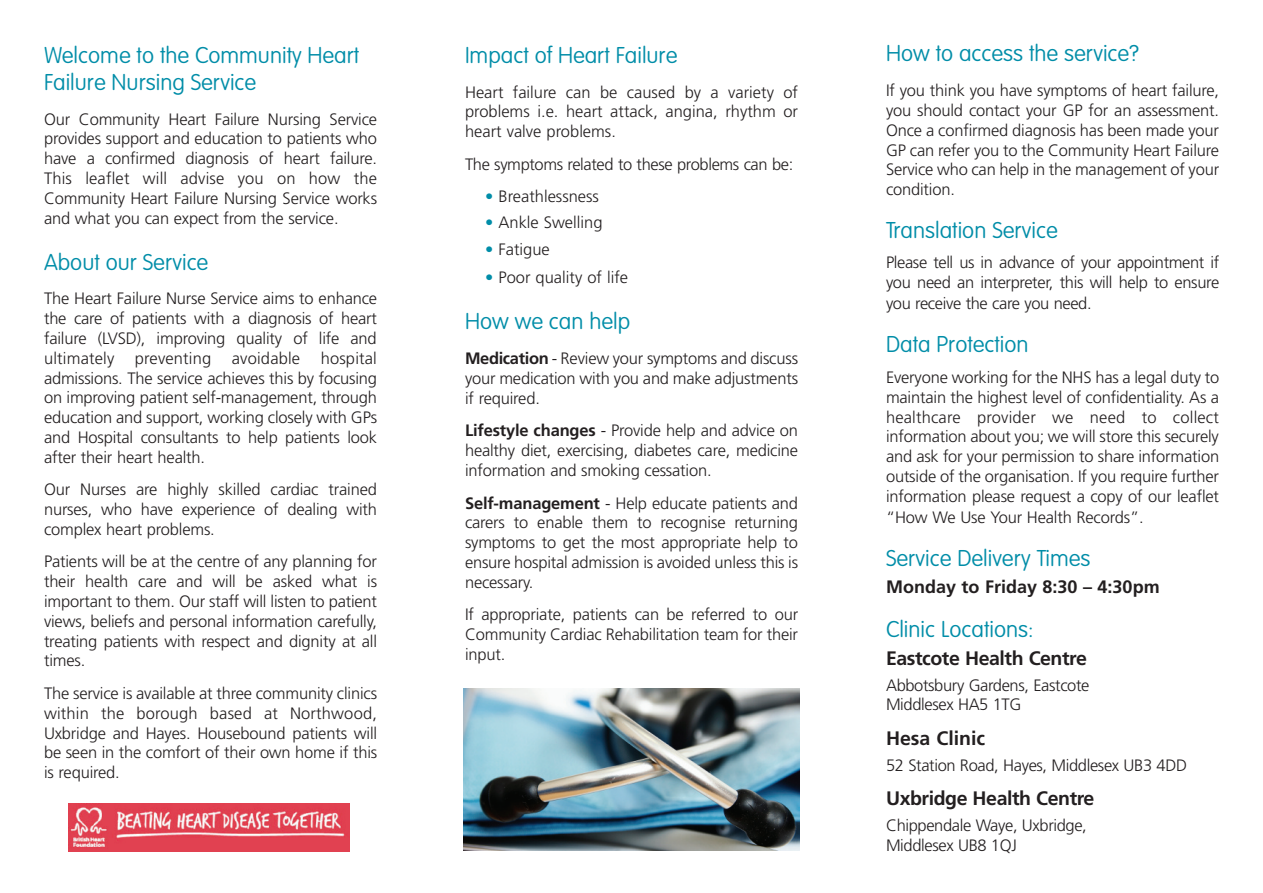
<style>
.page{position:relative;width:1263px;height:893px;background:#fff}
.page>*{position:absolute;margin:0;border:0;box-sizing:border-box;transform-origin:0 0}
.t1{font:100 22.5px/27px "VAG Rounded";color:#008da8}
.t2{font:700 19.5px "Frutiger";letter-spacing:-.02em;color:#231f20}
.t3{font:700 19.5px "Frutiger";color:#231f20}
.t4{font:700 18px "Frutiger";color:#231f20}
.t5{font:300 16.5px/19.8px "Frutiger";letter-spacing:-.01em;color:#231f20;text-align:justify}
.s1{font-weight:400;color:#008da8}
.s2{font-weight:700}
</style>
<div class="page">
<img style="left:69px;top:803px;width:280px;height:49px">
<img style="left:463px;top:689px;width:336px;height:161px">
<h1 class="t1" style="left:44px;top:43px;width:317px">Welcome to the Community Heart<br>Failure Nursing Service</h1>
<p class="t5" style="left:44px;top:110px;width:335px">Our Community Heart Failure Nursing Service provides support and education to patients who have a confirmed diagnosis of heart failure.<br>This leaflet will advise you on how the Community Heart Failure Nursing Service works and what you can expect from the service.</p>
<h1 class="t1" style="left:44px;top:250px;width:166px">About our Service</h1>
<p class="t5" style="left:44px;top:290px;width:335px">The Heart Failure Nurse Service aims to enhance the care of patients with a diagnosis of heart failure (LVSD), improving quality of life and ultimately preventing avoidable hospital admissions. The service achieves this by focusing on improving patient self-management, through education and support, working closely with GPs and Hospital consultants to help patients look after their heart health.</p>
<p class="t5" style="left:44px;top:481px;width:335px">Our Nurses are highly skilled cardiac trained nurses, who have experience of dealing with complex heart problems.</p>
<p class="t5" style="left:44px;top:553px;width:335px">Patients will be at the centre of any planning for their health care and will be asked what is important to them. Our staff will listen to patient views, beliefs and personal information carefully, treating patients with respect and dignity at all times.</p>
<p class="t5" style="left:44px;top:685px;width:335px">The service is available at three community clinics within the borough based at Northwood, Uxbridge and Hayes. Housebound patients will be seen in the comfort of their own home if this is required.</p>
<h1 class="t1" style="left:465px;top:43px;width:214px">Impact of Heart Failure</h1>
<p class="t5" style="left:465px;top:83px;width:335px">Heart failure can be caused by a variety of problems i.e. heart attack, angina, rhythm or heart valve problems.</p>
<p class="t5" style="left:465px;top:155px;width:330px">The symptoms related to these problems can be:</p>
<p class="t5" style="left:485px;top:188px;width:115px"><span class="s1">•</span> Breathlessness</p>
<p class="t5" style="left:485px;top:214px;width:119px"><span class="s1">•</span> Ankle Swelling</p>
<p class="t5" style="left:485px;top:240px;width:66px"><span class="s1">•</span> Fatigue</p>
<p class="t5" style="left:485px;top:269px;width:145px"><span class="s1">•</span> Poor quality of life</p>
<h1 class="t1" style="left:465px;top:310px;width:167px">How we can help</h1>
<p class="t5" style="left:465px;top:350px;width:335px"><span class="s2">Medication</span> - Review your symptoms and discuss your medication with you and make adjustments if required.</p>
<p class="t5" style="left:465px;top:422px;width:335px"><span class="s2">Lifestyle changes</span> - Provide help and advice on healthy diet, exercising, diabetes care, medicine information and smoking cessation.</p>
<p class="t5" style="left:465px;top:494px;width:335px"><span class="s2">Self-management</span> - Help educate patients and carers to enable them to recognise returning symptoms to get the most appropriate help to ensure hospital admission is avoided unless this is necessary.</p>
<p class="t5" style="left:465px;top:606px;width:335px">If appropriate, patients can be referred to our Community Cardiac Rehabilitation team for their input.</p>
<h1 class="t1" style="left:886px;top:42px;width:255px">How to access the service?</h1>
<p class="t5" style="left:886px;top:82px;width:335px">If you think you have symptoms of heart failure, you should contact your GP for an assessment.<br>Once a confirmed diagnosis has been made your GP can refer you to the Community Heart Failure Service who can help in the management of your condition.</p>
<h1 class="t1" style="left:886px;top:218px;width:173px">Translation Service</h1>
<p class="t5" style="left:886px;top:254px;width:335px;line-height:20.4px">Please tell us in advance of your appointment if you need an interpreter, this will help to ensure you receive the care you need.</p>
<h1 class="t1" style="left:886px;top:333px;width:144px">Data Protection</h1>
<p class="t5" style="left:886px;top:368px;width:335px">Everyone working for the NHS has a legal duty to maintain the highest level of confidentiality. As a healthcare provider we need to collect information about you; we will store this securely and ask for your permission to share information outside of the organisation. If you require further information please request a copy of our leaflet “How We Use Your Health Records”.</p>
<h1 class="t1" style="left:886px;top:546px;width:206px">Service Delivery Times</h1>
<p class="t4" style="left:886px;top:580px;width:275px">Monday to Friday 8:30 – 4:30pm</p>
<h1 class="t1" style="left:886px;top:617px;width:149px">Clinic Locations:</h1>
<p class="t2" style="left:886px;top:651px;width:202px">Eastcote Health Centre</p>
<p class="t5" style="left:886px;top:676px;width:205px">Abbotsbury Gardens, Eastcote<br>Middlesex HA5 1TG</p>
<p class="t3" style="left:886px;top:731px;width:101px">Hesa Clinic</p>
<p class="t5" style="left:886px;top:756px;width:302px">52 Station Road, Hayes, Middlesex UB3 4DD</p>
<p class="t2" style="left:886px;top:791px;width:210px">Uxbridge Health Centre</p>
<p class="t5" style="left:886px;top:816px;width:202px">Chippendale Waye, Uxbridge,<br>Middlesex UB8 1QJ</p>
</div>
